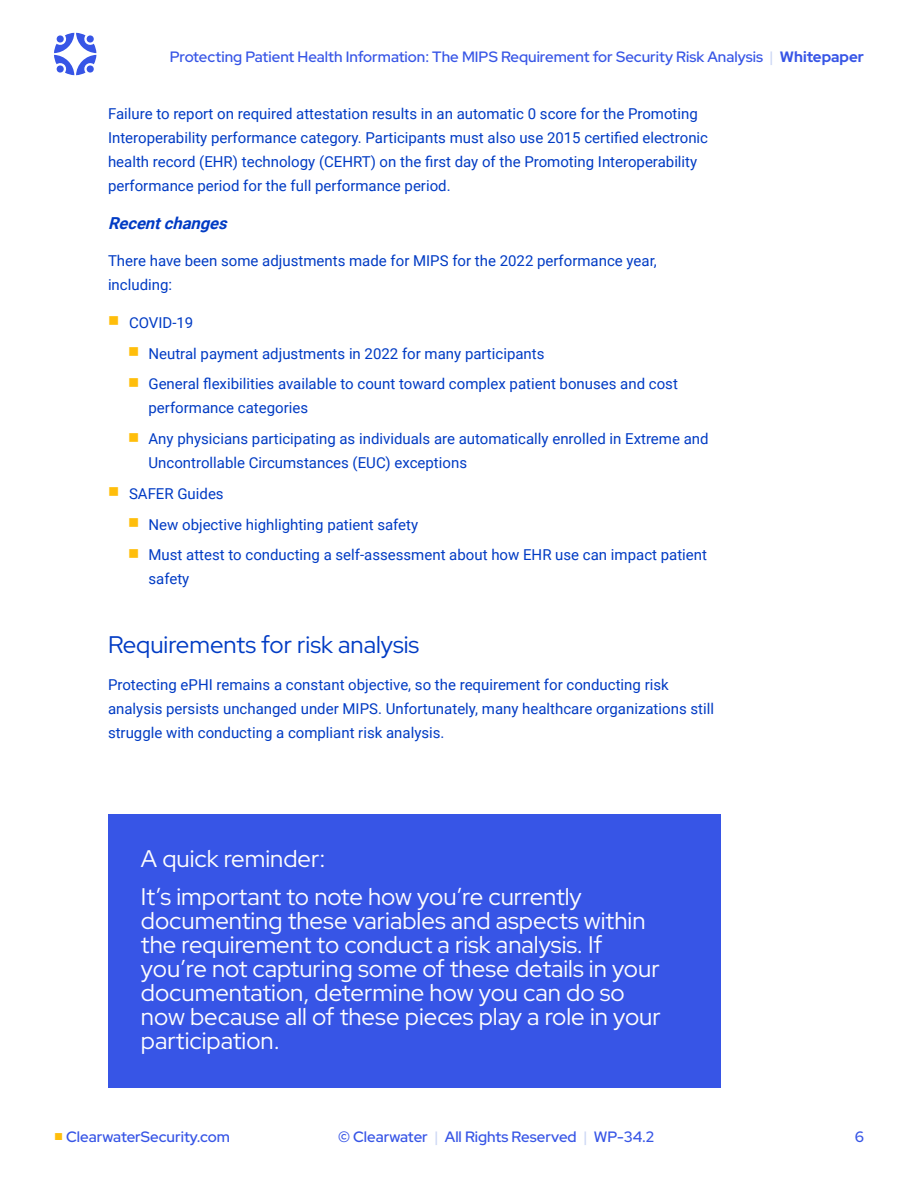
<style>
.page{position:relative;width:918px;height:1188px;background:#fff}
.page>*{position:absolute;margin:0;border:0;box-sizing:border-box;transform-origin:0 0}
.t1{font:24px/24px "Red Hat Display";color:#fefefe}
.t2{font:24px "Red Hat Display";color:#003bc4}
.t3{font:italic 700 16.5px "Roboto";color:#003bc4}
.t4{font:15px/24px "Roboto";color:#003bc4}
.t5{font:500 15px "Red Hat Display";color:#3755e6}
.s1{color:#cdd7f5}
.s2{font-weight:700}
.s3{font-family:"Arial";font-weight:400;color:#ffbe0b}
</style>
<div class="page">
<svg style="left:54px;top:33px;width:42px;height:42px"></svg>
<div style="left:108px;top:814px;width:612px;height:274px;background:#3755e6"></div>
<p class="t5" style="left:170px;top:47px;width:696px">Protecting Patient Health Information: The MIPS Requirement for Security Risk Analysis <span class="s1">|</span> <span class="s2">Whitepaper</span></p>
<p class="t4" style="left:108px;top:101px;width:602px">Failure to report on required attestation results in an automatic 0 score for the Promoting Interoperability performance category. Participants must also use 2015 certified electronic health record (EHR) technology (CEHRT) on the first day of the Promoting Interoperability performance period for the full performance period.</p>
<p class="t3" style="left:108px;top:211px;width:126px">Recentchanges</p>
<p class="t4" style="left:108px;top:248px;width:550px">There have been some adjustments made for MIPS for the 2022 performance year, including:</p>
<p class="t4" style="left:148px;top:306px;width:531px;line-height:30.8px;text-indent:-20px">COVID-19<br>Neutral payment adjustments in 2022 for many participants<br>General flexibilities available to count toward complex patient bonuses and cost</p>
<p class="t4" style="left:148px;top:392px;width:562px;line-height:30.8px">performance categories<br>Any physicians participating as individuals are automatically enrolled in Extreme and</p>
<p class="t4" style="left:148px;top:450px;width:320px">Uncontrollable Circumstances (EUC) exceptions</p>
<p class="t4" style="left:129px;top:481px;width:96px">SAFER Guides</p>
<p class="t4" style="left:148px;top:512px;width:271px">New objective highlighting patient safety</p>
<p class="t4" style="left:148px;top:542px;width:560px">Must attest to conducting a self-assessment about how EHR use can impact patient</p>
<p class="t4" style="left:148px;top:566px;width:42px">safety</p>
<h1 class="t2" style="left:108px;top:628px;width:313px">Requirements for risk analysis</h1>
<p class="t4" style="left:108px;top:672px;width:608px">Protecting ePHI remains a constant objective, so the requirement for conducting risk analysis persists unchanged under MIPS. Unfortunately, many healthcare organizations still struggle with conducting a compliant risk analysis.</p>
<h1 class="t1" style="left:141px;top:840px;width:442px;line-height:37.5px">A quick reminder:<br>It’s important to note how you’re currently</h1>
<p class="t1" style="left:141px;top:908px;width:521px">documenting these variables and aspects within the requirement to conduct a risk analysis. If you’re not capturing some of these details in your documentation, determine how you can do so now because all of these pieces play a role in your participation.</p>
<p class="t5" style="left:338px;top:1127px;width:318px">© Clearwater <span class="s1">|</span> All Rights Reserved <span class="s1">|</span> WP-34.2</p>
<p class="t5" style="left:54px;top:1127px;width:178px"><span class="s3">■</span> ClearwaterSecurity.com</p>
<p class="t5" style="left:855px;top:1127px;width:11px">6</p>
</div>
